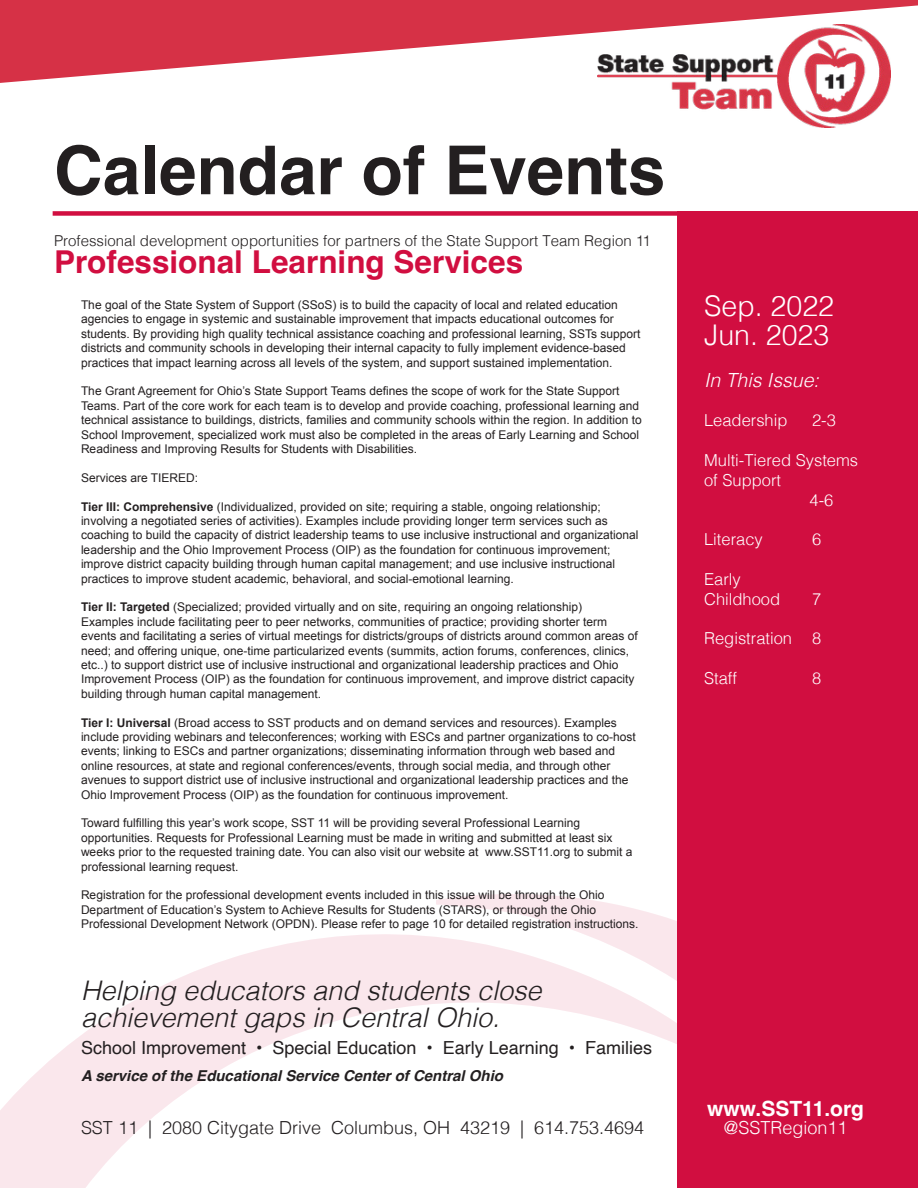
<style>
.page{position:relative;width:918px;height:1188px;background:#fff}
.page>*{position:absolute;margin:0;border:0;box-sizing:border-box;transform-origin:0 0}
.t1{font:700 67.5px "Helvetica";color:#231f20}
.t2{font:700 31.5px "Helvetica";color:#d10e40}
.t3{font:300 28.5px "Helvetica";color:#fff}
.t4{font:italic 300 27px "Helvetica";color:#231f20}
.t5{font:700 21px "Helvetica";color:#fff}
.t6{font:italic 300 19.5px "Helvetica";color:#fff}
.t7{font:18px "Helvetica";color:#231f20}
.t8{font:300 18px "Helvetica";color:#231f20}
.t9{font:300 18px "Helvetica";color:#fff}
.t10{font:300 16.5px/19.8px "Helvetica";color:#fff}
.t11{font:300 15px "Helvetica";color:#231f20}
.t12{font:italic 700 15px "Helvetica";color:#231f20}
.t13{font:12px/14.4px "Arial";color:#231f20}
.s1{font-weight:700}
</style>
<div class="page">
<svg style="left:0;top:879px;width:678px;height:309px"></svg>
<img style="left:671px;top:83px;width:219px;height:45px">
<div style="left:53px;top:211px;width:812px;height:5px;background:#d10e40"></div>
<svg style="left:0;top:0;width:918px;height:83px;fill:#d63146"></svg>
<div style="left:678px;top:211px;width:240px;height:977px;background:#d10e40"></div>
<p class="t1" style="left:54px;top:129px;width:613px">Calendar of Events</p>
<p class="t11" style="left:54px;top:228px;width:598px">Professional development opportunities for partners of the State Support Team Region 11</p>
<p class="t2" style="left:54px;top:243px;width:471px">Professional Learning Services</p>
<p class="t13" style="left:81px;top:298px;width:561px">The goal of the State System of Support (SSoS) is to build the capacity of local and related education agencies to engage in systemic and sustainable improvement that impacts educational outcomes for students. By providing high quality technical assistance coaching and professional learning, SSTs support districts and community schools in developing their internal capacity to fully implement evidence-based practices that impact learning across all levels of the system, and support sustained implementation.</p>
<p class="t13" style="left:81px;top:384px;width:562px">The Grant Agreement for Ohio’s State Support Teams defines the scope of work for the State Support Teams. Part of the core work for each team is to develop and provide coaching, professional learning and technical assistance to buildings, districts, families and community schools within the region. In addition to School Improvement, specialized work must also be completed in the areas of Early Learning and School Readiness and Improving Results for Students with Disabilities.</p>
<p class="t13" style="left:81px;top:470px;width:119px">Services are TIERED:</p>
<p class="t13" style="left:81px;top:499px;width:559px"><span class="s1">Tier III: Comprehensive</span> (Individualized, provided on site; requiring a stable, ongoing relationship; involving a negotiated series of activities). Examples include providing longer term services such as coaching to build the capacity of district leadership teams to use inclusive instructional and organizational leadership and the Ohio Improvement Process (OIP) as the foundation for continuous improvement; improve district capacity building through human capital management; and use inclusive instructional practices to improve student academic, behavioral, and social-emotional learning.</p>
<p class="t13" style="left:81px;top:600px;width:503px"><span class="s1">Tier II: Targeted</span> (Specialized; provided virtually and on site, requiring an ongoing relationship)</p>
<p class="t13" style="left:81px;top:614px;width:558px">Examples include facilitating peer to peer networks, communities of practice; providing shorter term events and facilitating a series of virtual meetings for districts/groups of districts around common areas of need; and offering unique, one-time particularized events (summits, action forums, conferences, clinics, etc..) to support district use of inclusive instructional and organizational leadership practices and Ohio Improvement Process (OIP) as the foundation for continuous improvement, and improve district capacity building through human capital management.</p>
<p class="t13" style="left:81px;top:715px;width:556px"><span class="s1">Tier I: Universal</span> (Broad access to SST products and on demand services and resources). Examples include providing webinars and teleconferences; working with ESCs and partner organizations to co-host events; linking to ESCs and partner organizations; disseminating information through web based and online resources, at state and regional conferences/events, through social media, and through other avenues to support district use of inclusive instructional and organizational leadership practices and the Ohio Improvement Process (OIP) as the foundation for continuous improvement.</p>
<p class="t13" style="left:81px;top:816px;width:553px">Toward fulfilling this year’s work scope, SST 11 will be providing several Professional Learning opportunities. Requests for Professional Learning must be made in writing and submitted at least six weeks prior to the requested training date. You can also visit our website at www.SST11.org to submit a professional learning request.</p>
<p class="t13" style="left:81px;top:888px;width:559px">Registration for the professional development events included in this issue will be through the Ohio<br>Department of Education’s System to Achieve Results for Students (STARS), or through the Ohio<br>Professional Development Network (OPDN). Please refer to page 10 for detailed registration instructions.</p>
<p class="t4" style="left:81px;top:968px;width:462px">Helping educators and students close</p>
<p class="t4" style="left:81px;top:995px;width:420px">achievement gaps in Central Ohio.</p>
<p class="t7" style="left:81px;top:1034px;width:573px">School Improvement • Special Education • Early Learning • Families</p>
<p class="t12" style="left:81px;top:1067px;width:424px">A service of the Educational Service Center of Central Ohio</p>
<p class="t8" style="left:81px;top:1112px;width:565px">SST 11 | 2080 Citygate Drive Columbus, OH 43219 | 614.753.4694</p>
<p class="t3" style="left:704px;top:282px;width:131px">Sep. 2022</p>
<p class="t3" style="left:704px;top:310px;width:127px">Jun. 2023</p>
<p class="t6" style="left:704px;top:364px;width:116px">In This Issue:</p>
<p class="t10" style="left:704px;top:410px;width:85px">Leadership</p>
<p class="t10" style="left:812px;top:410px;width:25px">2-3</p>
<p class="t10" style="left:704px;top:449px;width:156px">Multi-Tiered Systems of Support</p>
<p class="t10" style="left:810px;top:489px;width:25px">4-6</p>
<p class="t10" style="left:704px;top:528px;width:60px">Literacy</p>
<p class="t10" style="left:812px;top:528px;width:11px">6</p>
<p class="t10" style="left:704px;top:568px;width:38px">Early</p>
<p class="t10" style="left:704px;top:588px;width:78px">Childhood</p>
<p class="t10" style="left:812px;top:588px;width:11px">7</p>
<p class="t10" style="left:704px;top:627px;width:119px">Registration 8</p>
<p class="t10" style="left:704px;top:667px;width:35px">Staff</p>
<p class="t10" style="left:812px;top:667px;width:11px">8</p>
<p class="t5" style="left:707px;top:1096px;width:158px">www.SST11.org</p>
<p class="t9" style="left:724px;top:1112px;width:125px">@SSTRegion11</p>
</div>
